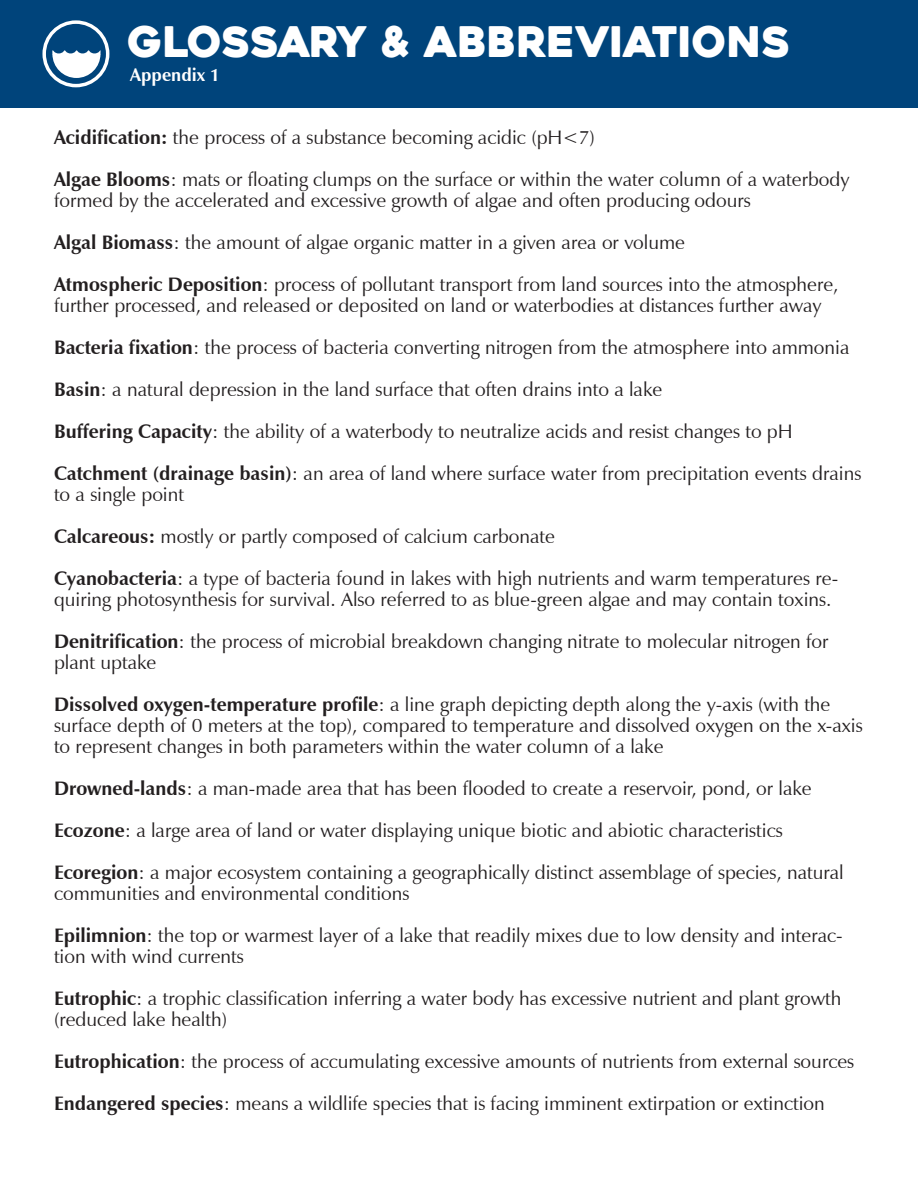
<style>
.page{position:relative;width:918px;height:1188px;background:#fff}
.page>*{position:absolute;margin:0;border:0;box-sizing:border-box;transform-origin:0 0}
.t1{font:42px "Heavitas";color:#fff}
.t2{font:19.5px/21px "Zapf Humanist 601 BT";color:#231f20}
.t3{font:700 18px "Zapf Humanist 601 BT";color:#fff}
.s1{font-weight:700}
</style>
<div class="page">
<div style="left:0;top:0;width:918px;height:108px;background:#00447b"></div>
<svg style="left:44px;top:22px;width:64px;height:64px"></svg>
<div style="left:42px;top:20px;width:67px;height:67px;border:3px solid #fff;border-radius:50%"></div>
<svg style="left:52px;top:50px;width:49px;height:28px"></svg>
<p class="t1" style="left:128px;top:16px;width:664px">GLOSSARY &amp; ABBREVIATIONS</p>
<p class="t3" style="left:130px;top:63px;width:91px">Appendix 1</p>
<p class="t2" style="left:54px;top:127px;width:542px"><span class="s1">Acidification:</span> the process of a substance becoming acidic (pH&lt;7)</p>
<p class="t2" style="left:54px;top:169px;width:797px"><span class="s1">Algae Blooms</span>: mats or floating clumps on the surface or within the water column of a waterbody formed by the accelerated and excessive growth of algae and often producing odours</p>
<p class="t2" style="left:54px;top:232px;width:633px"><span class="s1">Algal Biomass</span>: the amount of algae organic matter in a given area or volume</p>
<p class="t2" style="left:54px;top:274px;width:786px"><span class="s1">Atmospheric Deposition</span>: process of pollutant transport from land sources into the atmosphere, further processed, and released or deposited on land or waterbodies at distances further away</p>
<p class="t2" style="left:54px;top:337px;width:797px"><span class="s1">Bacteria fixation</span>: the process of bacteria converting nitrogen from the atmosphere into ammonia</p>
<p class="t2" style="left:54px;top:379px;width:610px"><span class="s1">Basin</span>: a natural depression in the land surface that often drains into a lake</p>
<p class="t2" style="left:54px;top:421px;width:740px"><span class="s1">Buffering Capacity</span>: the ability of a waterbody to neutralize acids and resist changes to pH</p>
<p class="t2" style="left:54px;top:463px;width:809px"><span class="s1">Catchment (drainage basin)</span>: an area of land where surface water from precipitation events drains to a single point</p>
<p class="t2" style="left:54px;top:526px;width:503px"><span class="s1">Calcareous:</span> mostly or partly composed of calcium carbonate</p>
<p class="t2" style="left:54px;top:568px;width:786px"><span class="s1">Cyanobacteria</span>: a type of bacteria found in lakes with high nutrients and warm temperatures re&shy;quiring photosynthesis for survival. Also referred to as blue-green algae and may contain toxins.</p>
<p class="t2" style="left:54px;top:631px;width:776px"><span class="s1">Denitrification</span>: the process of microbial breakdown changing nitrate to molecular nitrogen for plant uptake</p>
<p class="t2" style="left:54px;top:694px;width:810px"><span class="s1">Dissolved oxygen-temperature profile</span>: a line graph depicting depth along the y-axis (with the surface depth of 0 meters at the top), compared to temperature and dissolved oxygen on the x-axis to represent changes in both parameters within the water column of a lake</p>
<p class="t2" style="left:54px;top:778px;width:759px"><span class="s1">Drowned-lands</span>: a man-made area that has been flooded to create a reservoir, pond, or lake</p>
<p class="t2" style="left:54px;top:820px;width:730px"><span class="s1">Ecozone</span>: a large area of land or water displaying unique biotic and abiotic characteristics</p>
<p class="t2" style="left:54px;top:862px;width:791px"><span class="s1">Ecoregion</span>: a major ecosystem containing a geographically distinct assemblage of species, natural communities and environmental conditions</p>
<p class="t2" style="left:54px;top:925px;width:790px"><span class="s1">Epilimnion</span>: the top or warmest layer of a lake that readily mixes due to low density and interac&shy;tion with wind currents</p>
<p class="t2" style="left:54px;top:988px;width:789px"><span class="s1">Eutrophic</span>: a trophic classification inferring a water body has excessive nutrient and plant growth (reduced lake health)</p>
<p class="t2" style="left:54px;top:1051px;width:802px"><span class="s1">Eutrophication</span>: the process of accumulating excessive amounts of nutrients from external sources</p>
<p class="t2" style="left:54px;top:1093px;width:772px"><span class="s1">Endangered species</span>: means a wildlife species that is facing imminent extirpation or extinction</p>
</div>
